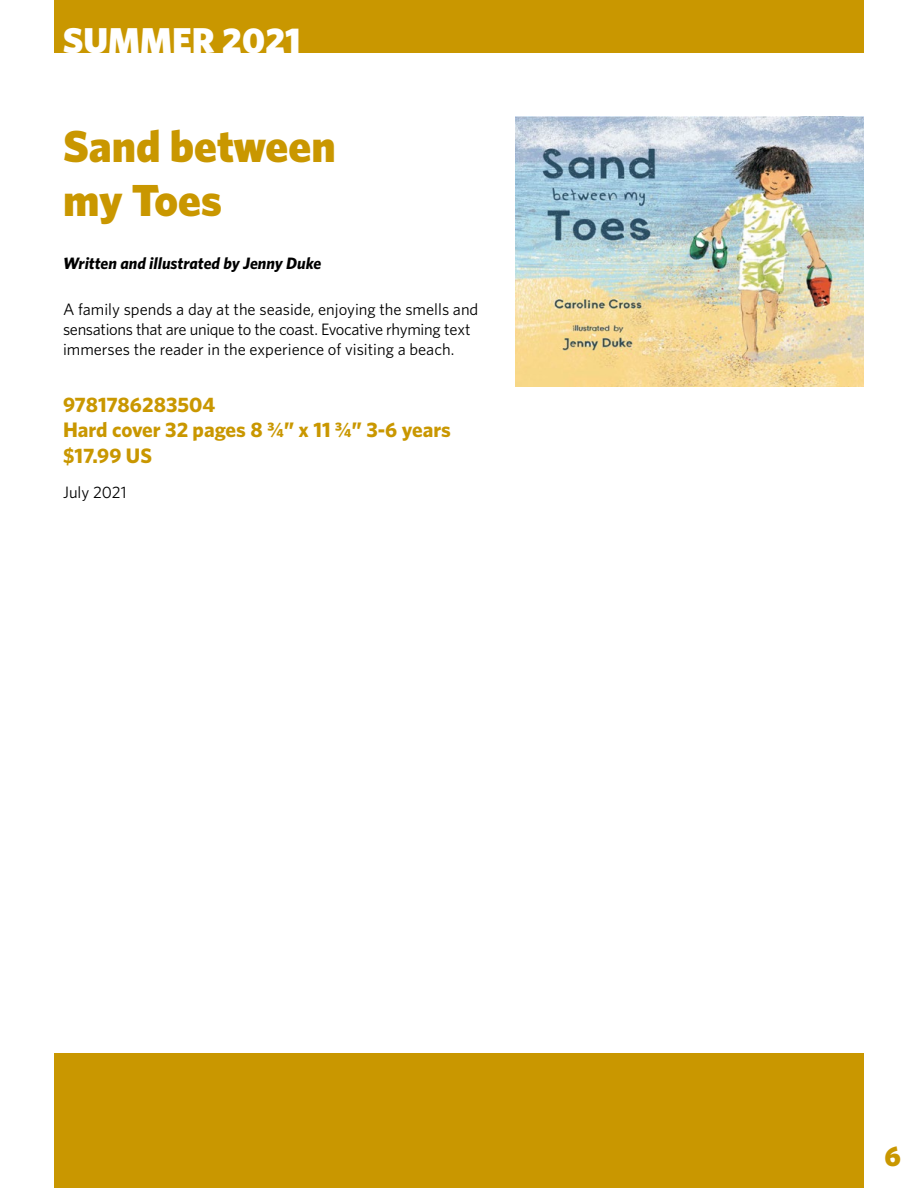
<style>
.page{position:relative;width:918px;height:1188px;background:#fff}
.page>*{position:absolute;margin:0;border:0;box-sizing:border-box;transform-origin:0 0}
.t1{font:900 45px/54px "Whitney";color:#c99700}
.t2{font:900 36px "Whitney";color:#fff}
.t3{font:900 28.5px "Whitney";color:#c99700}
.t4{font:700 21px/25.2px "Whitney";color:#c99700}
.t5{font:16.5px/19.8px "Whitney";color:#000}
.t6{font:italic 700 16.5px "Whitney";color:#000}
</style>
<div class="page">
<div style="left:54px;top:0;width:810px;height:53px;background:#c99700"></div>
<img style="left:515px;top:117px;width:349px;height:270px">
<div style="left:54px;top:1053px;width:810px;height:135px;background:#c99700"></div>
<h2 class="t2" style="left:63px;top:18px;width:239px">SUMMER 2021</h2>
<h1 class="t1" style="left:63px;top:119px;width:274px">Sand between my Toes</h1>
<p class="t6" style="left:63px;top:252px;width:260px">Written and illustrated by Jenny Duke</p>
<p class="t5" style="left:63px;top:299px;width:417px">A family spends a day at the seaside, enjoying the smells and sensations that are unique to the coast. Evocative rhyming text immerses the reader in the experience of visiting a beach.</p>
<p class="t4" style="left:63px;top:392px;width:389px">9781786283504<br>Hard cover 32 pages 8 ¾” x 11 ¾” 3-6 years $17.99 US</p>
<p class="t5" style="left:63px;top:482px;width:65px">July 2021</p>
<h3 class="t3" style="left:884px;top:1139px;width:18px">6</h3>
</div>
